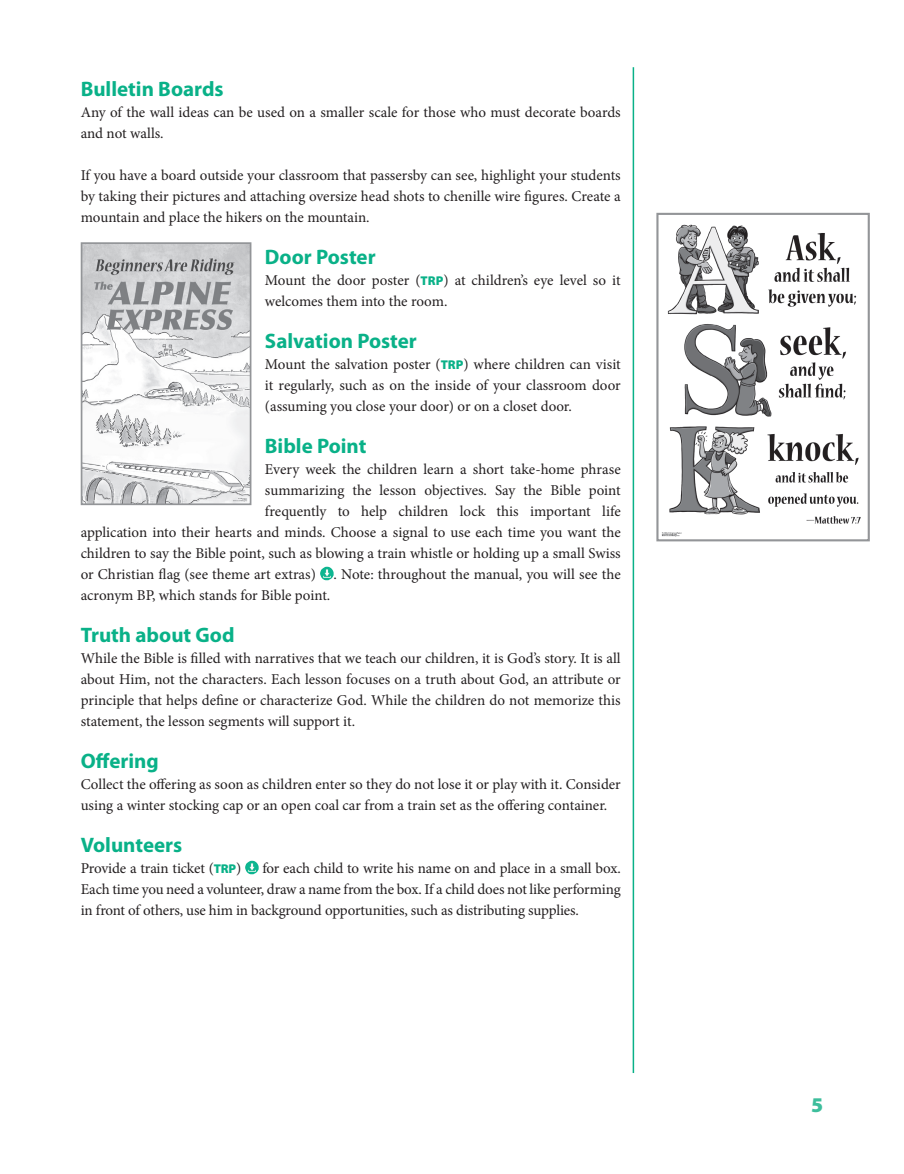
<style>
.page{position:relative;width:904px;height:1174px;background:#fff}
.page>*{position:absolute;margin:0;border:0;box-sizing:border-box;transform-origin:0 0}
.t1{font:700 21px "Myriad Pro";color:#09b188}
.t2{font:900 21px "Myriad Pro";color:#3dbe9c}
.t3{font:15px/21px "Minion Pro";letter-spacing:-.005em;color:#231f20;text-align:justify}
.s1{font-family:"Myriad Pro Black SC850";font-size:12.75px;color:#09b188}
</style>
<div class="page">
<hr style="left:633px;top:67px;width:1px;height:1006px;background:#09b188">
<img style="left:320px;top:567px;width:14px;height:13px">
<img style="left:245px;top:861px;width:14px;height:13px">
<img style="left:84px;top:245px;width:164px;height:257px">
<div style="left:81px;top:242px;width:170px;height:263px;border:2px solid #939598"></div>
<img style="left:661px;top:224px;width:200px;height:313px">
<div style="left:656px;top:213px;width:214px;height:328px;border:2px solid #939598"></div>
<h1 class="t1" style="left:81px;top:75px;width:145px">Bulletin Boards</h1>
<p class="t3" style="left:81px;top:101px;width:542px">Any of the wall ideas can be used on a smaller scale for those who must decorate boards and not walls.</p>
<p class="t3" style="left:81px;top:164px;width:542px">If you have a board outside your classroom that passersby can see, highlight your students by taking their pictures and attaching oversize head shots to chenille wire figures. Create a mountain and place the hikers on the mountain.</p>
<h1 class="t1" style="left:265px;top:243px;width:112px">Door Poster</h1>
<p class="t3" style="left:265px;top:269px;width:357px">Mount the door poster (<span class="s1">TRP</span>) at children’s eye level so it welcomes them into the room.</p>
<h1 class="t1" style="left:265px;top:327px;width:153px">Salvation Poster</h1>
<p class="t3" style="left:265px;top:353px;width:357px">Mount the salvation poster (<span class="s1">TRP</span>) where children can visit it regularly, such as on the inside of your classroom door (assuming you close your door) or on a closet door.</p>
<h1 class="t1" style="left:265px;top:432px;width:103px">Bible Point</h1>
<p class="t3" style="left:265px;top:458px;width:357px">Every week the children learn a short take-home phrase</p>
<p class="t3" style="left:265px;top:479px;width:357px">summarizing the lesson objectives. Say the Bible point</p>
<p class="t3" style="left:265px;top:500px;width:357px">frequently to help children lock this important life</p>
<p class="t3" style="left:81px;top:521px;width:542px">application into their hearts and minds. Choose a signal to use each time you want the</p>
<p class="t3" style="left:81px;top:542px;width:541px">children to say the Bible point, such as blowing a train whistle or holding up a small Swiss</p>
<p class="t3" style="left:81px;top:563px;width:541px">or Christian flag (see theme art extras) . Note: throughout the manual, you will see the</p>
<p class="t3" style="left:81px;top:584px;width:249px">acronym BP, which stands for Bible point.</p>
<h1 class="t1" style="left:81px;top:621px;width:155px">Truth about God</h1>
<p class="t3" style="left:81px;top:647px;width:542px">While the Bible is filled with narratives that we teach our children, it is God’s story. It is all about Him, not the characters. Each lesson focuses on a truth about God, an attribute or principle that helps define or characterize God. While the children do not memorize this statement, the lesson segments will support it.</p>
<h1 class="t1" style="left:81px;top:747px;width:80px">Offering</h1>
<p class="t3" style="left:81px;top:773px;width:542px">Collect the offering as soon as children enter so they do not lose it or play with it. Consider using a winter stocking cap or an open coal car from a train set as the offering container.</p>
<h1 class="t1" style="left:81px;top:831px;width:103px">Volunteers</h1>
<p class="t3" style="left:81px;top:857px;width:162px">Provide a train ticket (<span class="s1">TRP</span>)</p>
<p class="t3" style="left:81px;top:857px;width:542px;text-indent:182px">for each child to write his name on and place in a small box.<br>Each time you need a volunteer, draw a name from the box. If a child does not like performing in front of others, use him in background opportunities, such as distributing supplies.</p>
<h1 class="t2" style="left:811px;top:1091px;width:14px">5</h1>
</div>
